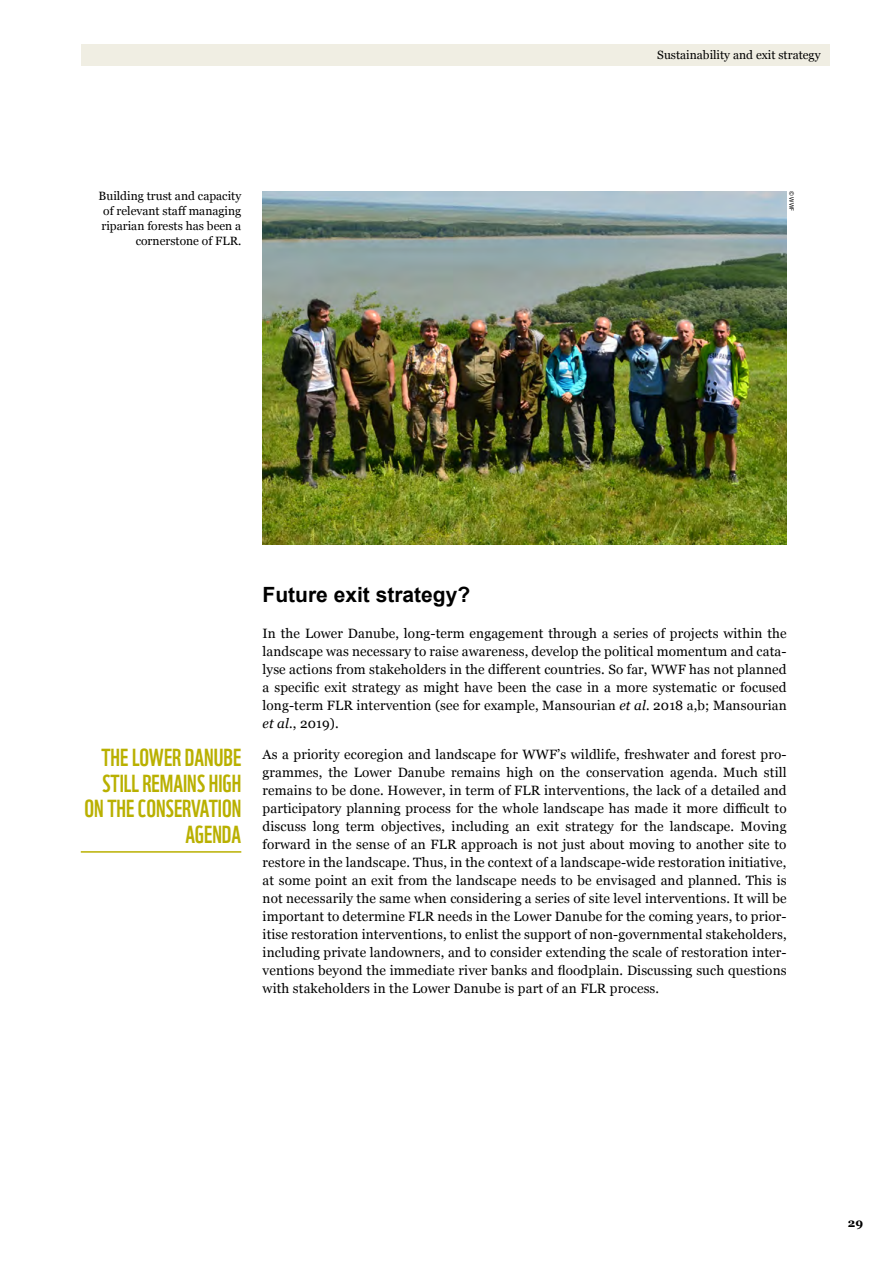
<style>
.page{position:relative;width:893px;height:1263px;background:#fff}
.page>*{position:absolute;margin:0;border:0;box-sizing:border-box;transform-origin:0 0}
.t1{font:24px/25.5px "WWF";color:#b9b000;text-align:right}
.t2{font:700 21px "Arial";color:#000}
.t3{font:13.5px/18px "Georgia";letter-spacing:.01em;color:#000;text-align:justify}
.t4{font:12px/15px "Georgia";color:#000;text-align:right}
.t5{font:700 12px "Georgia";color:#000}
.t6{font:condensed 6px "Univers";color:#000}
.s1{font-style:italic}
</style>
<div class="page">
<div style="left:81px;top:45px;width:748px;height:21px;background:#f0eee3"></div>
<img style="left:263px;top:191px;width:524px;height:353px">
<hr style="left:81px;top:851px;width:160px;height:2px;background:#b9b000">
<p class="t4" style="left:657px;top:47px;width:165px">Sustainability and exit strategy</p>
<p class="t4" style="left:99px;top:188px;width:144px">Building trust and capacity of relevant staff managing riparian forests has been a cornerstone of FLR.</p>
<p class="t6" style="left:795px;top:191px;width:21px;rotate:90deg">© WWF</p>
<h1 class="t1" style="left:84px;top:742px;width:158px">THE LOWER DANUBE<br>STILL REMAINS HIGH<br>ON THE CONSERVATION<br>AGENDA</h1>
<h2 class="t2" style="left:263px;top:581px;width:209px">Future exit strategy?</h2>
<p class="t3" style="left:263px;top:624px;width:526px">In the Lower Danube, long-term engagement through a series of projects within the landscape was necessary to raise awareness, develop the political momentum and cata&shy;lyse actions from stakeholders in the different countries. So far, WWF has not planned a specific exit strategy as might have been the case in a more systematic or focused long-term FLR intervention (see for example, Mansourian <span class="s1">et al.</span> 2018 a,b; Mansourian <span class="s1">et al.</span>, 2019).</p>
<p class="t3" style="left:263px;top:745px;width:526px">As a priority ecoregion and landscape for WWF’s wildlife, freshwater and forest pro&shy;grammes, the Lower Danube remains high on the conservation agenda. Much still remains to be done. However, in term of FLR interventions, the lack of a detailed and participatory planning process for the whole landscape has made it more difficult to discuss long term objectives, including an exit strategy for the landscape. Moving forward in the sense of an FLR approach is not just about moving to another site to restore in the landscape. Thus, in the context of a landscape-wide restoration initiative, at some point an exit from the landscape needs to be envisaged and planned. This is not necessarily the same when considering a series of site level interventions. It will be important to determine FLR needs in the Lower Danube for the coming years, to prior&shy;itise restoration interventions, to enlist the support of non-governmental stakeholders, including private landowners, and to consider extending the scale of restoration inter&shy;ventions beyond the immediate river banks and floodplain. Discussing such questions with stakeholders in the Lower Danube is part of an FLR process.</p>
<p class="t5" style="left:848px;top:1214px;width:17px">29</p>
</div>
